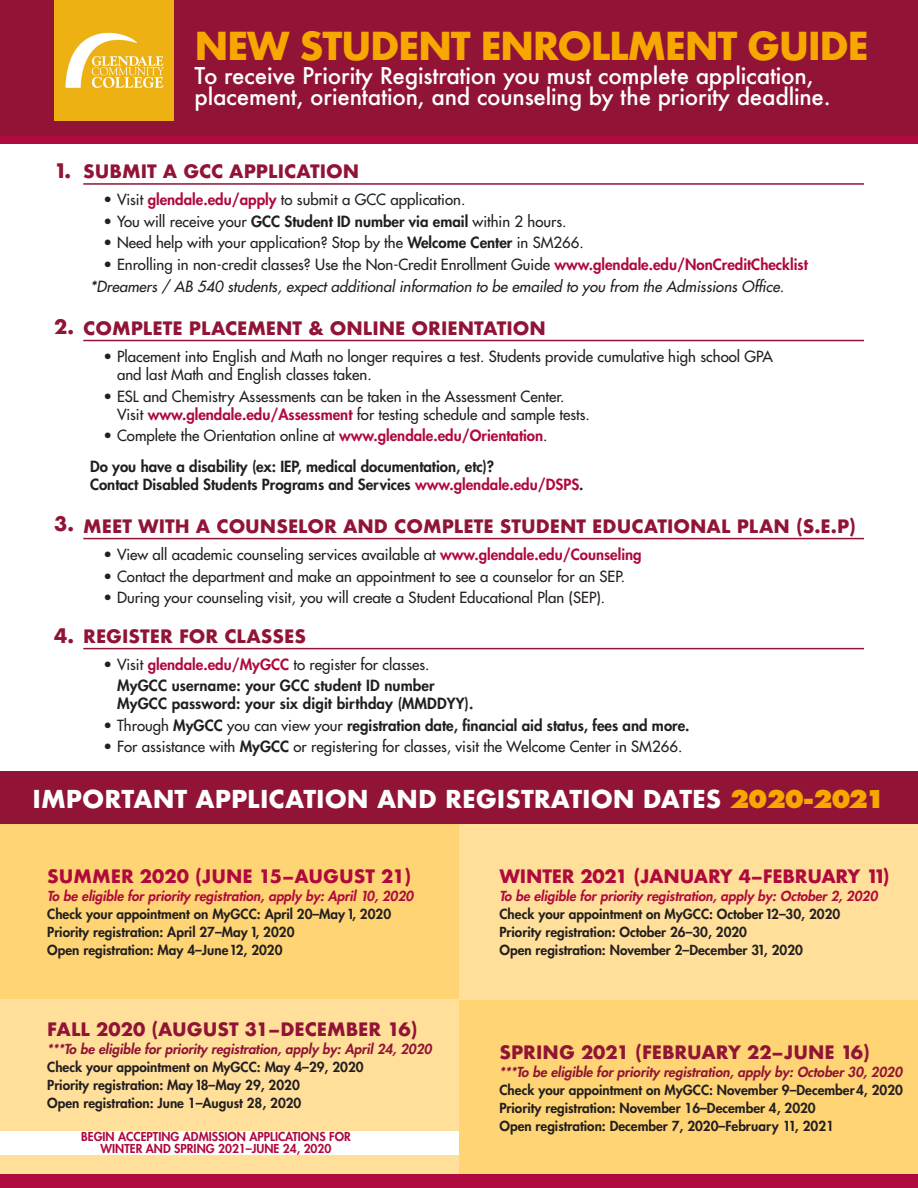
<style>
.page{position:relative;width:918px;height:1188px;background:#fff}
.page>*{position:absolute;margin:0;border:0;box-sizing:border-box;transform-origin:0 0}
.t1{font:700 37.5px "Futura";letter-spacing:-.04em;color:#f6a800}
.t2{font:700 24px "Futura";color:#fff}
.t3{font:500 22.5px/21px "Futura";letter-spacing:-.01em;color:#fff}
.t4{font:700 19.5px "Futura";color:#911436}
.t5{font:700 18px "Futura";color:#911436}
.t6{font:700 18px "Futura";letter-spacing:-.01em;color:#af0a3d}
.t7{font:15px/18px "Futura";color:#231f20}
.t8{font:800 15px/18px "Futura";color:#231f20}
.t9{font:italic 15px "Futura";color:#231f20}
.t10{font:800 13.5px "Futura";color:#231f20}
.t11{font:italic 800 13.5px "Futura";color:#911436}
.t12{font:italic 800 13.5px "Futura";color:#af0a3d}
.t13{font:800 12px "Futura";color:#af0a3d}
.s1{font-weight:800;color:#af0a3d}
.s2{font-weight:800}
.s3{color:#af0a3d}
.s4{font-weight:400}
.s5{font-weight:800;color:#f6a800}
</style>
<div class="page">
<div style="left:0;top:824px;width:459px;height:175px;background:#fed474"></div>
<div style="left:459px;top:999px;width:459px;height:176px;background:#fed474"></div>
<div style="left:459px;top:824px;width:459px;height:175px;background:#ffdf9a"></div>
<div style="left:0;top:999px;width:459px;height:176px;background:#ffdf9a"></div>
<div style="left:0;top:1131px;width:459px;height:12px;background:#fff"></div>
<div style="left:0;top:1143px;width:459px;height:12px;background:#fff"></div>
<div style="left:0;top:0;width:918px;height:136px;background:#911436"></div>
<div style="left:0;top:136px;width:918px;height:8px;background:#af0a3d"></div>
<div style="left:0;top:1175px;width:918px;height:13px;background:#af0a3d"></div>
<hr style="left:83px;top:183px;width:781px;height:2px;background:#911436">
<hr style="left:83px;top:340px;width:781px;height:1px;background:#911436">
<hr style="left:83px;top:538px;width:781px;height:1px;background:#911436">
<hr style="left:83px;top:648px;width:781px;height:1px;background:#911436">
<img style="left:54px;top:0;width:119px;height:120px">
<div style="left:0;top:772px;width:918px;height:52px;background:#911436"></div>
<p class="t1" style="left:194px;top:19px;width:676px">NEW STUDENT ENROLLMENT GUIDE</p>
<p class="t3" style="left:194px;top:65px;width:638px">To receive Priority Registration you must complete application, placement, orientation, and counseling by the priority deadline.</p>
<p class="t4" style="left:54px;top:157px;width:18px">1.</p>
<p class="t4" style="left:54px;top:312px;width:21px">2.</p>
<p class="t4" style="left:54px;top:510px;width:21px">3.</p>
<p class="t4" style="left:54px;top:621px;width:21px">4.</p>
<p class="t5" style="left:83px;top:158px;width:278px">SUBMIT A GCC APPLICATION</p>
<p class="t7" style="left:104px;top:191px;width:363px">• Visit <span class="s1">glendale.edu/apply</span> to submit a GCC application.</p>
<p class="t7" style="left:104px;top:212px;width:465px">• You will receive your <span class="s2">GCC Student ID number via email</span> within 2 hours.</p>
<p class="t7" style="left:104px;top:234px;width:482px">• Need help with your application? Stop by the <span class="s2">Welcome Center</span> in SM266.</p>
<p class="t7" style="left:104px;top:255px;width:706px">• Enrolling in non-credit classes? Use the Non-Credit Enrollment Guide <span class="s1">www.glendale.edu/NonCreditChecklist</span></p>
<p class="t9" style="left:90px;top:276px;width:696px">*Dreamers / AB 540 students, expect additional information to be emailed to you from the Admissions Office.</p>
<p class="t5" style="left:83px;top:315px;width:464px">COMPLETE PLACEMENT &amp; ONLINE ORIENTATION</p>
<p class="t7" style="left:117px;top:347px;width:657px;text-indent:-14px">• Placement into English and Math no longer requires a test. Students provide cumulative high school GPA and last Math and English classes taken.</p>
<p class="t7" style="left:117px;top:387px;width:474px;text-indent:-14px">• ESL and Chemistry Assessments can be taken in the Assessment Center.<br>Visit <span class="s1">www.glendale.edu/Assessment</span> for testing schedule and sample tests.</p>
<p class="t7" style="left:104px;top:426px;width:446px">• Complete the Orientation online at <span class="s1">www.glendale.edu/Orientation</span>.</p>
<p class="t8" style="left:90px;top:457px;width:495px">Do you have a disability (ex: IEP, medical documentation, etc)?<br>Contact Disabled Students Programs and Services <span class="s3">www.glendale.edu/DSPS</span>.</p>
<p class="t5" style="left:83px;top:513px;width:774px">MEET WITH A COUNSELOR AND COMPLETE STUDENT EDUCATIONAL PLAN (S.E.P)</p>
<p class="t7" style="left:104px;top:545px;width:540px">• View all academic counseling services available at <span class="s1">www.glendale.edu/Counseling</span></p>
<p class="t7" style="left:104px;top:567px;width:523px">• Contact the department and make an appointment to see a counselor for an SEP.</p>
<p class="t7" style="left:104px;top:588px;width:503px">• During your counseling visit, you will create a Student Educational Plan (SEP).</p>
<p class="t5" style="left:83px;top:623px;width:224px">REGISTER FOR CLASSES</p>
<p class="t7" style="left:104px;top:655px;width:328px">• Visit <span class="s1">glendale.edu/MyGCC</span> to register for classes.</p>
<p class="t8" style="left:117px;top:676px;width:319px">MyGCC username: your GCC student ID number</p>
<p class="t8" style="left:117px;top:694px;width:358px">MyGCC password: your six digit birthday (MMDDYY).</p>
<p class="t8" style="left:104px;top:716px;width:588px"><span class="s4">• Through</span> MyGCC <span class="s4">you can view your</span> registration date, financial aid status, fees and more.</p>
<p class="t7" style="left:104px;top:738px;width:580px">• For assistance with <span class="s2">MyGCC</span> or registering for classes, visit the Welcome Center in SM266.</p>
<p class="t2" style="left:33px;top:781px;width:854px">IMPORTANT APPLICATION AND REGISTRATION DATES <span class="s5">2020-2021</span></p>
<p class="t6" style="left:47px;top:863px;width:366px">SUMMER 2020 (JUNE 15–AUGUST 21)</p>
<p class="t12" style="left:47px;top:887px;width:368px">To be eligible for priority registration, apply by: April 10, 2020</p>
<p class="t10" style="left:47px;top:905px;width:345px">Check your appointment on MyGCC: April 20–May 1, 2020</p>
<p class="t10" style="left:47px;top:923px;width:249px">Priority registration: April 27–May 1, 2020</p>
<p class="t10" style="left:47px;top:941px;width:237px">Open registration: May 4–June 12, 2020</p>
<p class="t5" style="left:47px;top:1016px;width:372px">FALL 2020 (AUGUST 31–DECEMBER 16)</p>
<p class="t11" style="left:47px;top:1040px;width:386px">***To be eligible for priority registration, apply by: April 24, 2020</p>
<p class="t10" style="left:47px;top:1058px;width:318px">Check your appointment on MyGCC: May 4–29, 2020</p>
<p class="t10" style="left:47px;top:1076px;width:254px">Priority registration: May 18–May 29, 2020</p>
<p class="t10" style="left:47px;top:1094px;width:256px">Open registration: June 1–August 28, 2020</p>
<p class="t13" style="left:81px;top:1129px;width:271px">BEGIN ACCEPTING ADMISSION APPLICATIONS FOR</p>
<p class="t13" style="left:101px;top:1141px;width:232px">WINTER AND SPRING 2021–JUNE 24, 2020</p>
<p class="t6" style="left:500px;top:863px;width:392px">WINTER 2021 (JANUARY 4–FEBRUARY 11)</p>
<p class="t12" style="left:500px;top:887px;width:380px">To be eligible for priority registration, apply by: October 2, 2020</p>
<p class="t10" style="left:500px;top:905px;width:342px">Check your appointment on MyGCC: October 12–30, 2020</p>
<p class="t10" style="left:500px;top:923px;width:249px">Priority registration: October 26–30, 2020</p>
<p class="t10" style="left:500px;top:941px;width:305px">Open registration: November 2–December 31, 2020</p>
<p class="t5" style="left:500px;top:1039px;width:372px">SPRING 2021 (FEBRUARY 22–JUNE 16)</p>
<p class="t11" style="left:500px;top:1063px;width:404px">***To be eligible for priority registration, apply by: October 30, 2020</p>
<p class="t10" style="left:500px;top:1081px;width:405px">Check your appointment on MyGCC: November 9–December 4, 2020</p>
<p class="t10" style="left:500px;top:1099px;width:318px">Priority registration: November 16–December 4, 2020</p>
<p class="t10" style="left:500px;top:1117px;width:336px">Open registration: December 7, 2020–February 11, 2021</p>
</div>
